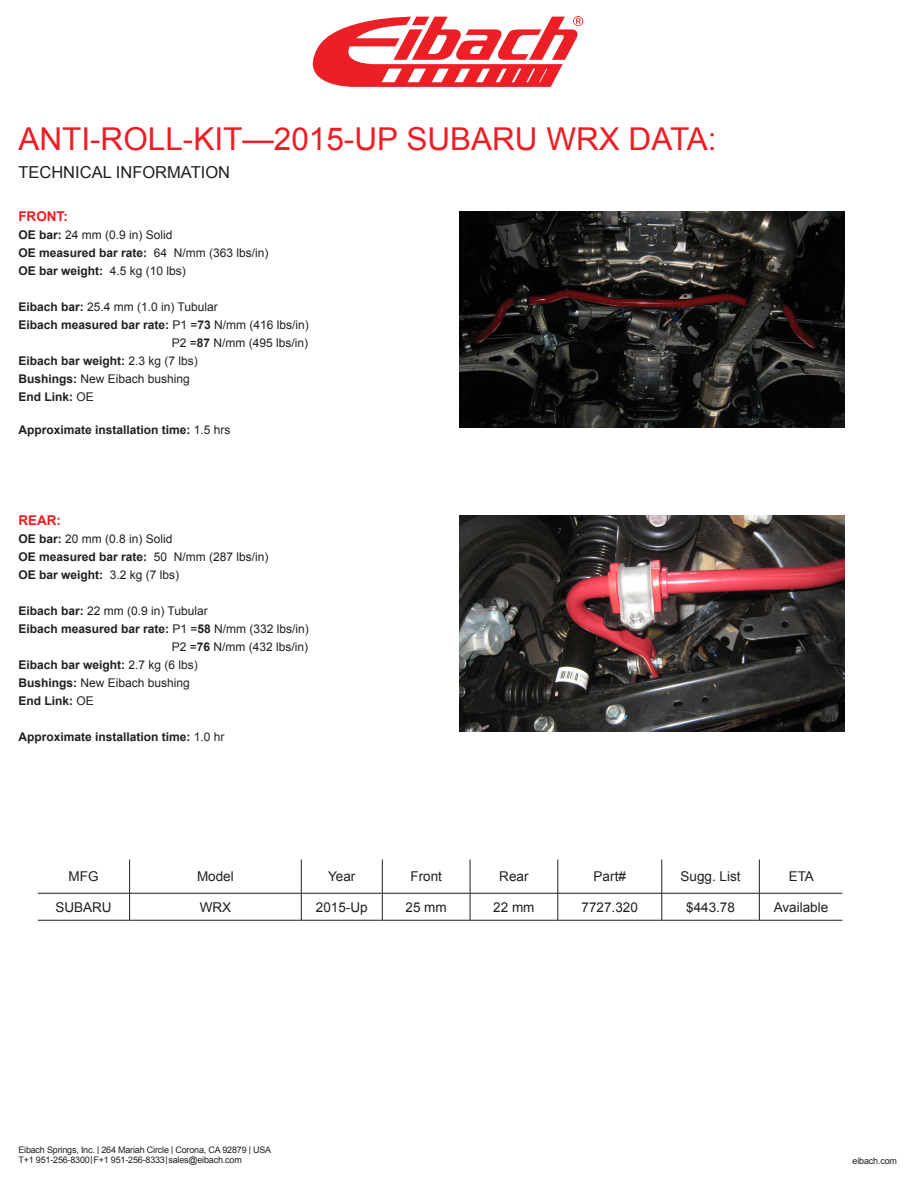
<style>
.page{position:relative;width:918px;height:1188px;background:#fff}
.page>*{position:absolute;margin:0;border:0;box-sizing:border-box;transform-origin:0 0}
.Performance_Control{font:31.5px "Arial";color:#ee1d23}
.t1{font:16.5px "Arial";color:#231f20}
.Performance_Control-2{font:13.5px "Arial";color:#231f20}
.t2{font:700 13.5px "Arial";color:#ee1d23}
.t3{font:700 12px "Arial";color:#231f20}
.t4{font:12px "Arial";color:#231f20}
.t5{font:9px "Arial";letter-spacing:-.02em;color:#231f20}
.s1{font-weight:700}
.s2{font-weight:400}
.s3{font-size:10.95px}
</style>
<div class="page">
<svg style="left:313px;top:16px;width:270px;height:71px"></svg>
<hr style="left:130px;top:893px;width:171px;height:1px;background:#231f20">
<svg style="left:301px;top:894px;width:1px;height:26px"></svg>
<hr style="left:130px;top:920px;width:171px;height:1px;background:#231f20">
<hr style="left:129px;top:860px;width:1px;height:33px;background:#231f20">
<hr style="left:382px;top:893px;width:88px;height:1px;background:#231f20">
<svg style="left:382px;top:893px;width:1px;height:27px"></svg>
<svg style="left:470px;top:894px;width:1px;height:26px"></svg>
<hr style="left:382px;top:920px;width:88px;height:1px;background:#231f20">
<svg style="left:558px;top:894px;width:1px;height:26px"></svg>
<svg style="left:662px;top:894px;width:1px;height:26px"></svg>
<hr style="left:759px;top:893px;width:83px;height:1px;background:#231f20">
<svg style="left:759px;top:893px;width:1px;height:27px"></svg>
<hr style="left:759px;top:920px;width:83px;height:1px;background:#231f20">
<hr style="left:470px;top:860px;width:1px;height:33px;background:#231f20">
<hr style="left:470px;top:893px;width:88px;height:1px;background:#231f20">
<hr style="left:470px;top:920px;width:88px;height:1px;background:#231f20">
<hr style="left:301px;top:860px;width:1px;height:33px;background:#231f20">
<hr style="left:382px;top:860px;width:1px;height:33px;background:#231f20">
<hr style="left:301px;top:893px;width:81px;height:1px;background:#231f20">
<hr style="left:301px;top:920px;width:81px;height:1px;background:#231f20">
<hr style="left:38px;top:893px;width:92px;height:1px;background:#231f20">
<svg style="left:129px;top:893px;width:1px;height:27px"></svg>
<hr style="left:38px;top:920px;width:92px;height:1px;background:#231f20">
<hr style="left:558px;top:860px;width:1px;height:33px;background:#231f20">
<hr style="left:558px;top:893px;width:104px;height:1px;background:#231f20">
<hr style="left:558px;top:920px;width:104px;height:1px;background:#231f20">
<hr style="left:662px;top:860px;width:1px;height:33px;background:#231f20">
<hr style="left:759px;top:860px;width:1px;height:33px;background:#231f20">
<hr style="left:662px;top:893px;width:97px;height:1px;background:#231f20">
<hr style="left:662px;top:920px;width:97px;height:1px;background:#231f20">
<img style="left:459px;top:211px;width:385px;height:216px">
<img style="left:459px;top:516px;width:385px;height:216px">
<p class="Performance_Control" style="left:18px;top:118px;width:700px">ANTI-ROLL-KIT—2015-UP SUBARU WRX DATA:</p>
<p class="t1" style="left:18px;top:162px;width:213px">TECHNICAL INFORMATION</p>
<p class="t2" style="left:18px;top:208px;width:51px">FRONT:</p>
<p class="t4" style="left:18px;top:227px;width:156px"><span class="s1">OE bar:</span> 24 mm (0.9 in) Solid</p>
<p class="t3" style="left:18px;top:245px;width:252px">OE measured bar rate: <span class="s2">64 N/mm (363 lbs/in)</span></p>
<p class="t3" style="left:18px;top:263px;width:169px">OE bar weight: <span class="s2">4.5 kg (10 lbs)</span></p>
<p class="t4" style="left:18px;top:299px;width:201px"><span class="s1">Eibach bar:</span> 25.4 mm (1.0 in) Tubular</p>
<p class="t3" style="left:18px;top:317px;width:292px">Eibach measured bar rate: <span class="s2">P1 =</span>73 <span class="s2">N/mm (416 lbs/in)</span></p>
<p class="t4" style="left:172px;top:335px;width:138px">P2 =<span class="s1">87</span> N/mm (495 lbs/in)</p>
<p class="t3" style="left:18px;top:353px;width:181px">Eibach bar weight: <span class="s2">2.3 kg (7 lbs)</span></p>
<p class="t4" style="left:18px;top:371px;width:173px"><span class="s1">Bushings:</span> New Eibach bushing</p>
<p class="t3" style="left:18px;top:389px;width:77px">End Link: <span class="s2">OE</span></p>
<p class="t3" style="left:18px;top:422px;width:214px">Approximate installation time: <span class="s2">1.5 hrs</span></p>
<p class="t2" style="left:18px;top:512px;width:44px">REAR:</p>
<p class="t4" style="left:18px;top:531px;width:156px"><span class="s1">OE bar:</span> 20 mm (0.8 in) Solid</p>
<p class="t3" style="left:18px;top:549px;width:252px">OE measured bar rate: <span class="s2">50 N/mm (287 lbs/in)</span></p>
<p class="t3" style="left:18px;top:567px;width:162px">OE bar weight: <span class="s2">3.2 kg (7 lbs)</span></p>
<p class="t4" style="left:18px;top:603px;width:191px"><span class="s1">Eibach bar:</span> 22 mm (0.9 in) Tubular</p>
<p class="t3" style="left:18px;top:621px;width:292px">Eibach measured bar rate: <span class="s2">P1 =</span>58 <span class="s2">N/mm (332 lbs/in)</span></p>
<p class="t4" style="left:172px;top:639px;width:138px">P2 =<span class="s1">76</span> N/mm (432 lbs/in)</p>
<p class="t3" style="left:18px;top:657px;width:181px">Eibach bar weight: <span class="s2">2.7 kg (6 lbs)</span></p>
<p class="t4" style="left:18px;top:675px;width:173px"><span class="s1">Bushings:</span> New Eibach bushing</p>
<p class="t3" style="left:18px;top:693px;width:77px">End Link: <span class="s2">OE</span></p>
<p class="t3" style="left:18px;top:729px;width:208px">Approximate installation time: <span class="s2">1.0 hr</span></p>
<p class="Performance_Control-2" style="left:69px;top:868px;width:31px">MFG</p>
<p class="Performance_Control-2" style="left:197px;top:868px;width:38px">Model</p>
<p class="Performance_Control-2" style="left:328px;top:868px;width:29px">Year</p>
<p class="Performance_Control-2" style="left:410px;top:868px;width:33px">Front</p>
<p class="Performance_Control-2" style="left:499px;top:868px;width:31px">Rear</p>
<p class="Performance_Control-2" style="left:594px;top:868px;width:34px">Part#</p>
<p class="Performance_Control-2" style="left:681px;top:868px;width:62px">Sugg. List</p>
<p class="Performance_Control-2" style="left:789px;top:868px;width:27px">ETA</p>
<p class="Performance_Control-2" style="left:55px;top:898px;width:58px">SUBARU</p>
<p class="Performance_Control-2" style="left:200px;top:898px;width:33px">WRX</p>
<p class="Performance_Control-2" style="left:316px;top:898px;width:53px">2015-Up</p>
<p class="Performance_Control-2" style="left:406px;top:898px;width:43px">25 mm</p>
<p class="Performance_Control-2" style="left:493px;top:898px;width:43px">22 mm</p>
<p class="Performance_Control-2" style="left:582px;top:898px;width:58px">7727.320</p>
<p class="Performance_Control-2" style="left:686px;top:898px;width:50px">$443.78</p>
<p class="Performance_Control-2" style="left:774px;top:898px;width:56px">Available</p>
<p class="t5" style="left:18px;top:1144px;width:254px">Eibach Springs, Inc. <span class="s3">I</span> 264 Mariah Circle <span class="s3">I</span> Corona, CA 92879 <span class="s3">I</span> USA</p>
<p class="t5" style="left:18px;top:1154px;width:225px">T+1 951-256-8300 <span class="s3">I</span>F+1 951-256-8333 <span class="s3">I</span> sales@eibach.com</p>
<p class="t5" style="left:853px;top:1155px;width:46px">eibach.com</p>
</div>
